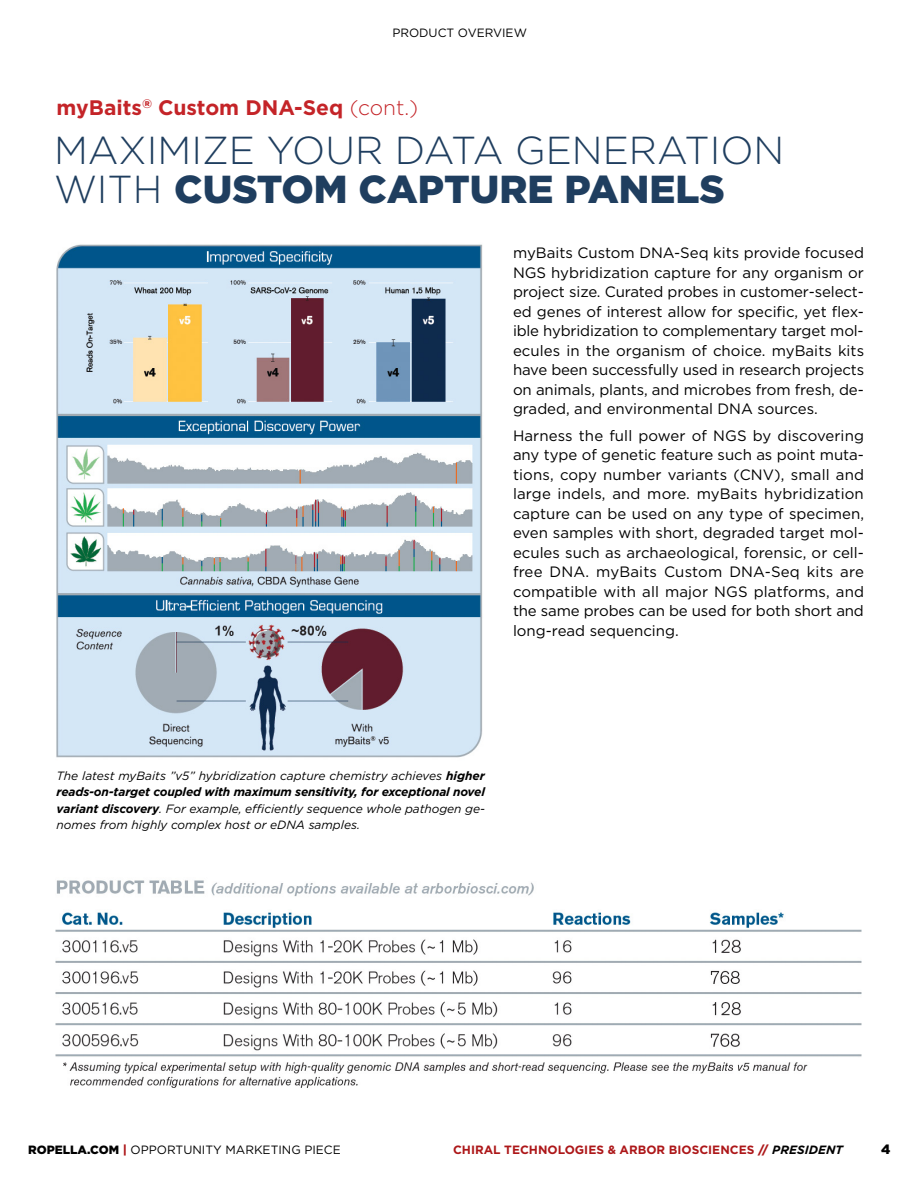
<style>
.page{position:relative;width:918px;height:1188px;background:#fff}
.page>*{position:absolute;margin:0;border:0;box-sizing:border-box;transform-origin:0 0}
.t1{font:300 39px/39px "Gotham";color:#1f3e5f}
.t2{font:700 21px "Gotham";color:#c42428}
.t3{font:15px/19.5px "Gotham";letter-spacing:-.01em;color:#000;text-align:justify}
.t4{font:900 13.5px "Gotham";color:#000}
.t5{font:italic 12px/16.5px "Gotham";color:#000;text-align:justify}
.t6{font:12px "Gotham";color:#000}
.t7{font:700 12px "Gotham";color:#ad1719}
.s1{font-weight:300}
.s2{font-weight:900}
.s3{font-weight:700}
.s4{font-weight:900;color:#ad1719}
.s5{font-style:italic;color:#000}
</style>
<div class="page">
<img style="left:56px;top:244px;width:427px;height:514px">
<img style="left:55px;top:880px;width:807px;height:208px">
<p class="t6" style="left:392px;top:25px;width:136px">PRODUCT OVERVIEW</p>
<h2 class="t2" style="left:57px;top:93px;width:363px">myBaits<sup>®</sup> Custom DNA-Seq <span class="s1">(cont.)</span></h2>
<h1 class="t1" style="left:54px;top:129px;width:732px">MAXIMIZE YOUR DATA GENERATION<br>WITH <span class="s2">CUSTOM CAPTURE PANELS</span></h1>
<p class="t3" style="left:513px;top:243px;width:353px">myBaits Custom DNA-Seq kits provide focused NGS hybridization capture for any organism or project size. Curated probes in customer-select&shy;ed genes of interest allow for specific, yet flex&shy;ible hybridization to complementary target mol&shy;ecules in the organism of choice. myBaits kits have been successfully used in research projects on animals, plants, and microbes from fresh, de&shy;graded, and environmental DNA sources.</p>
<p class="t3" style="left:513px;top:425px;width:353px">Harness the full power of NGS by discovering any type of genetic feature such as point muta&shy;tions, copy number variants (CNV), small and large indels, and more. myBaits hybridization capture can be used on any type of specimen, even samples with short, degraded target mol&shy;ecules such as archaeological, forensic, or cell&shy;free DNA. myBaits Custom DNA-Seq kits are compatible with all major NGS platforms, and the same probes can be used for both short and long-read sequencing.</p>
<p class="t5" style="left:57px;top:767px;width:430px">The latest myBaits ”v5” hybridization capture chemistry achieves <span class="s3">higher reads-on-target coupled with maximum sensitivity, for exceptional novel variant discovery</span>. For example, efficiently sequence whole pathogen ge&shy;nomes from highly complex host or eDNA samples.</p>
<p class="t6" style="left:28px;top:1142px;width:314px"><span class="s2">ROPELLA.COM</span> <span class="s4">|</span> OPPORTUNITY MARKETING PIECE</p>
<p class="t7" style="left:453px;top:1141px;width:391px">CHIRAL TECHNOLOGIES &amp; ARBOR BIOSCIENCES <span class="s2">//</span> <span class="s5">PRESIDENT</span></p>
<p class="t4" style="left:881px;top:1140px;width:11px">4</p>
</div>
